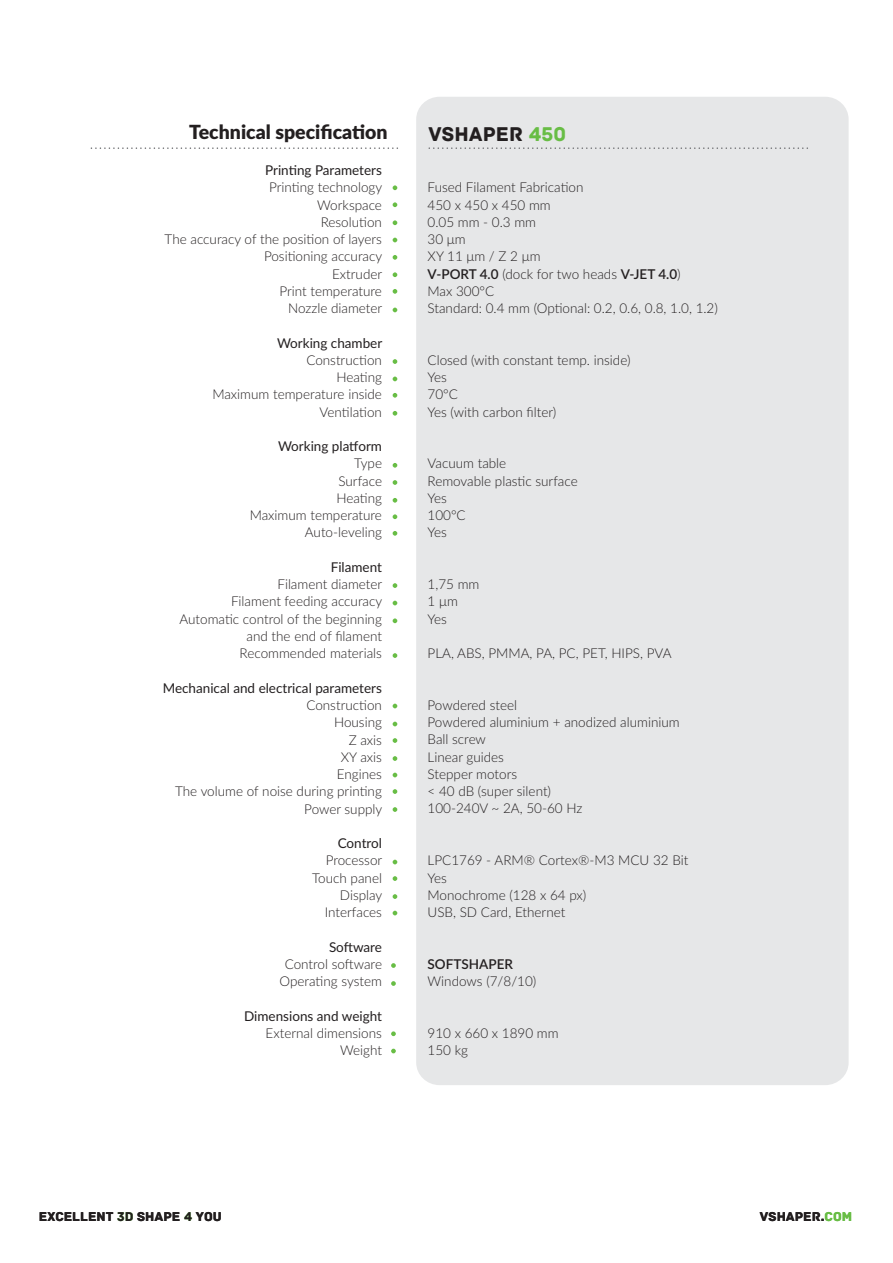
<style>
.page{position:relative;width:893px;height:1263px;background:#fff}
.page>*{position:absolute;margin:0;border:0;box-sizing:border-box;transform-origin:0 0}
.t1{font:21px "Archive";color:#231f20}
.t2{font:900 19.5px "Lato";color:#231f20}
.t3{font:300 13.5px/17.2px "Lato";color:#231f20}
.t4{font:13.5px "Lato";color:#231f20}
.t5{font:13.5px "Archive";color:#231f20}
.t6{font:600 13.5px "Lato";color:#231f20}
.s1{color:#68bd45}
.s2{font-weight:600}
</style>
<div class="page">
<div style="left:416px;top:97px;width:433px;height:988px;background:#e6e7e8;border-radius:23px"></div>
<svg style="left:91px;top:147px;width:307px;height:2px"></svg>
<svg style="left:393px;top:185px;width:4px;height:5px"></svg>
<svg style="left:393px;top:202px;width:4px;height:5px"></svg>
<svg style="left:393px;top:238px;width:4px;height:4px"></svg>
<svg style="left:393px;top:255px;width:4px;height:5px"></svg>
<svg style="left:393px;top:272px;width:4px;height:5px"></svg>
<svg style="left:393px;top:289px;width:4px;height:5px"></svg>
<svg style="left:393px;top:308px;width:4px;height:4px"></svg>
<svg style="left:393px;top:359px;width:4px;height:5px"></svg>
<svg style="left:393px;top:377px;width:4px;height:4px"></svg>
<svg style="left:393px;top:393px;width:4px;height:5px"></svg>
<svg style="left:393px;top:411px;width:4px;height:5px"></svg>
<svg style="left:393px;top:463px;width:4px;height:5px"></svg>
<svg style="left:393px;top:480px;width:4px;height:5px"></svg>
<svg style="left:393px;top:514px;width:4px;height:5px"></svg>
<svg style="left:393px;top:498px;width:4px;height:5px"></svg>
<svg style="left:393px;top:531px;width:4px;height:5px"></svg>
<svg style="left:393px;top:583px;width:4px;height:5px"></svg>
<svg style="left:393px;top:601px;width:4px;height:4px"></svg>
<svg style="left:393px;top:653px;width:4px;height:5px"></svg>
<svg style="left:393px;top:618px;width:4px;height:5px"></svg>
<svg style="left:393px;top:704px;width:4px;height:4px"></svg>
<svg style="left:393px;top:722px;width:4px;height:4px"></svg>
<svg style="left:393px;top:738px;width:4px;height:5px"></svg>
<svg style="left:393px;top:756px;width:4px;height:5px"></svg>
<svg style="left:393px;top:773px;width:4px;height:4px"></svg>
<svg style="left:393px;top:789px;width:4px;height:5px"></svg>
<svg style="left:393px;top:807px;width:4px;height:5px"></svg>
<svg style="left:393px;top:860px;width:4px;height:4px"></svg>
<svg style="left:393px;top:876px;width:4px;height:5px"></svg>
<svg style="left:393px;top:894px;width:4px;height:5px"></svg>
<svg style="left:393px;top:911px;width:4px;height:4px"></svg>
<svg style="left:393px;top:220px;width:4px;height:5px"></svg>
<svg style="left:429px;top:147px;width:379px;height:2px"></svg>
<svg style="left:391px;top:981px;width:5px;height:5px"></svg>
<svg style="left:391px;top:963px;width:5px;height:5px"></svg>
<svg style="left:391px;top:1049px;width:5px;height:4px"></svg>
<svg style="left:391px;top:1031px;width:5px;height:5px"></svg>
<h2 class="t2" style="left:189px;top:118px;width:200px">Technical specification</h2>
<p class="t4" style="left:265px;top:161px;width:118px">Printing Parameters</p>
<p class="t3" style="left:165px;top:178px;width:219px;text-align:right">Printing technology<br>Workspace<br>Resolution<br>The accuracy of the position of layers<br>Positioning accuracy<br>Extruder<br>Print temperature<br>Nozzle diameter</p>
<p class="t4" style="left:277px;top:333px;width:107px">Working chamber</p>
<p class="t3" style="left:212px;top:351px;width:171px;text-align:right">Construction<br>Heating<br>Maximum temperature inside<br>Ventilation</p>
<p class="t4" style="left:278px;top:437px;width:105px">Working platform</p>
<p class="t3" style="left:250px;top:454px;width:134px;text-align:right">Type<br>Surface<br>Heating<br>Maximum temperature<br>Auto-leveling</p>
<p class="t4" style="left:331px;top:557px;width:53px">Filament</p>
<p class="t3" style="left:180px;top:575px;width:204px;text-align:right">Filament diameter<br>Filament feeding accuracy<br>Automatic control of the beginning and the end of filament<br>Recommended materials</p>
<p class="t4" style="left:163px;top:678px;width:221px">Mechanical and electrical parameters</p>
<p class="t3" style="left:175px;top:696px;width:209px;text-align:right">Construction<br>Housing<br>Z axis<br>XY axis<br>Engines<br>The volume of noise during printing<br>Power supply</p>
<p class="t4" style="left:338px;top:833px;width:46px">Control</p>
<p class="t3" style="left:312px;top:851px;width:72px;text-align:right">Processor<br>Touch panel<br>Display<br>Interfaces</p>
<p class="t4" style="left:329px;top:937px;width:54px">Software</p>
<p class="t3" style="left:279px;top:955px;width:104px;text-align:center">Control software<br>Operating system</p>
<p class="t4" style="left:244px;top:1006px;width:139px">Dimensions and weight</p>
<p class="t3" style="left:266px;top:1024px;width:118px;text-align:right">External dimensions<br>Weight</p>
<h1 class="t1" style="left:429px;top:121px;width:139px">VSHAPER <span class="s1">450</span></h1>
<p class="t3" style="left:428px;top:178px;width:292px">Fused Filament Fabrication<br>450 x 450 x 450 mm<br>0.05 mm - 0.3 mm<br>30 μm<br>XY 11 μm / Z 2 μm<br><span class="s2">V-PORT 4.0</span> (dock for two heads <span class="s2">V-JET 4.0</span>)<br>Max 300°C<br>Standard: 0.4 mm (Optional: 0.2, 0.6, 0.8, 1.0, 1.2)</p>
<p class="t3" style="left:428px;top:351px;width:204px">Closed (with constant temp. inside)<br>Yes<br>70°C<br>Yes (with carbon filter)</p>
<p class="t3" style="left:428px;top:454px;width:152px">Vacuum table<br>Removable plastic surface<br>Yes<br>100°C<br>Yes</p>
<p class="t3" style="left:428px;top:575px;width:53px">1,75 mm<br>1 μm<br>Yes</p>
<p class="t3" style="left:428px;top:644px;width:246px">PLA, ABS, PMMA, PA, PC, PET, HIPS, PVA</p>
<p class="t3" style="left:428px;top:696px;width:254px">Powdered steel<br>Powdered aluminium + anodized aluminium<br>Ball screw<br>Linear guides<br>Stepper motors<br>&lt; 40 dB (super silent)<br>100-240V ~ 2A, 50-60 Hz</p>
<p class="t3" style="left:428px;top:851px;width:262px">LPC1769 - ARM® Cortex®-M3 MCU 32 Bit<br>Yes<br>Monochrome (128 x 64 px)<br>USB, SD Card, Ethernet</p>
<p class="t6" style="left:428px;top:954px;width:87px">SOFTSHAPER</p>
<p class="t3" style="left:428px;top:972px;width:110px">Windows (7/8/10)</p>
<p class="t3" style="left:428px;top:1024px;width:132px">910 x 660 x 1890 mm<br>150 kg</p>
<p class="t5" style="left:39px;top:1208px;width:184px">EXCELLENT <span class="s1">3D</span> SHAPE <span class="s1">4</span> YOU</p>
<p class="t5" style="left:760px;top:1208px;width:94px">VSHAPER.<span class="s1">COM</span></p>
</div>
